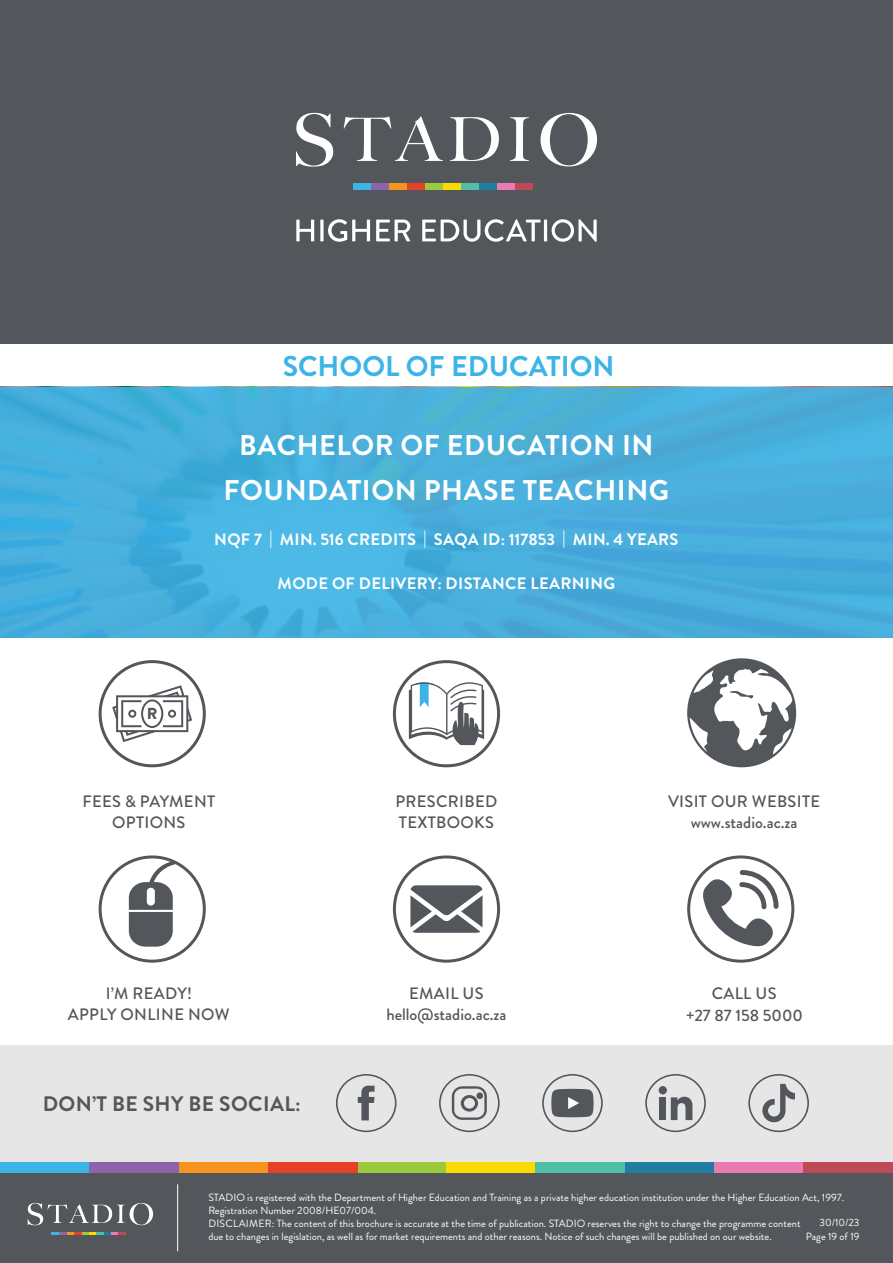
<style>
.page{position:relative;width:893px;height:1263px;background:#fff}
.page>*{position:absolute;margin:0;border:0;box-sizing:border-box;transform-origin:0 0}
.t1{font:700 28.5px/44.8px "Brandon Grotesque";letter-spacing:.02em;color:#fff;text-align:center}
.t2{font:700 28.5px "Brandon Grotesque";color:#3cb4e7}
.t3{font:700 21px "Brandon Grotesque";letter-spacing:.02em;color:#53575b}
.t4{font:500 16.5px/21px "Brandon Grotesque";letter-spacing:.02em;color:#53575b;text-align:center}
.t5{font:700 16.5px "Brandon Grotesque";letter-spacing:.02em;color:#fff}
.t6{font:500 16.5px/22.5px "Brandon Grotesque";color:#53575b;text-align:center}
.t7{font:900 15.9px "Brandon Grotesque";color:#53575b}
.t8{font:10.5px/12.8px "Brandon Grotesque";color:#fff}
</style>
<div class="page">
<div style="left:0;top:1172px;width:893px;height:91px;background:#53575b"></div>
<hr style="left:177px;top:1184px;width:1px;height:67px;background:#fff">
<svg style="left:28px;top:1203px;width:125px;height:22px"></svg>
<svg style="left:52px;top:1232px;width:74px;height:3px"></svg>
<div style="left:357px;top:1161px;width:89px;height:11px;background:#9aca3c"></div>
<div style="left:179px;top:1161px;width:89px;height:11px;background:#f7941e"></div>
<div style="left:625px;top:1161px;width:89px;height:11px;background:#207da2"></div>
<div style="left:0;top:1161px;width:89px;height:11px;background:#3cb4e7"></div>
<div style="left:89px;top:1161px;width:90px;height:11px;background:#8d64aa"></div>
<div style="left:268px;top:1161px;width:89px;height:11px;background:#e44126"></div>
<div style="left:446px;top:1161px;width:90px;height:11px;background:#fada00"></div>
<div style="left:536px;top:1161px;width:89px;height:11px;background:#4fbfa5"></div>
<div style="left:714px;top:1161px;width:90px;height:11px;background:#e97bb1"></div>
<div style="left:804px;top:1161px;width:89px;height:11px;background:#bf4956"></div>
<div style="left:0;top:0;width:893px;height:345px;background:#53575b"></div>
<svg style="left:296px;top:113px;width:37px;height:54px"></svg>
<svg style="left:344px;top:116px;width:99px;height:45px"></svg>
<svg style="left:450px;top:117px;width:49px;height:44px"></svg>
<svg style="left:510px;top:117px;width:19px;height:44px"></svg>
<svg style="left:541px;top:113px;width:56px;height:53px"></svg>
<div style="left:425px;top:184px;width:18px;height:6px;background:#9aca3c"></div>
<div style="left:389px;top:184px;width:18px;height:6px;background:#f7941e"></div>
<div style="left:479px;top:184px;width:18px;height:6px;background:#207da2"></div>
<div style="left:353px;top:184px;width:18px;height:6px;background:#3cb4e7"></div>
<div style="left:371px;top:184px;width:18px;height:6px;background:#8d64aa"></div>
<div style="left:407px;top:184px;width:18px;height:6px;background:#e44126"></div>
<div style="left:443px;top:184px;width:18px;height:6px;background:#fada00"></div>
<div style="left:461px;top:184px;width:18px;height:6px;background:#4fbfa5"></div>
<div style="left:497px;top:184px;width:17px;height:6px;background:#e97bb1"></div>
<div style="left:514px;top:184px;width:18px;height:6px;background:#bf4956"></div>
<svg style="left:296px;top:220px;width:18px;height:21px"></svg>
<svg style="left:320px;top:220px;width:4px;height:21px"></svg>
<svg style="left:328px;top:219px;width:42px;height:23px"></svg>
<svg style="left:376px;top:220px;width:34px;height:21px"></svg>
<svg style="left:422px;top:219px;width:118px;height:23px"></svg>
<hr style="left:544px;top:220px;width:3px;height:21px;background:#fff">
<svg style="left:552px;top:219px;width:45px;height:23px"></svg>
<div style="left:0;top:344px;width:893px;height:43px;background:#fff"></div>
<svg style="left:0;top:387px;width:893px;height:251px;background:#47aedc"></svg>
<div style="left:0;top:1045px;width:893px;height:117px;background:#e6e6e7"></div>
<svg style="left:336px;top:1074px;width:60px;height:58px"></svg>
<svg style="left:439px;top:1074px;width:61px;height:58px"></svg>
<svg style="left:645px;top:1074px;width:61px;height:58px"></svg>
<svg style="left:542px;top:1074px;width:61px;height:58px"></svg>
<svg style="left:129px;top:861px;width:47px;height:86px"></svg>
<div style="left:99px;top:855px;width:107px;height:108px;border:3px solid #53575b;border-radius:50%"></div>
<svg style="left:702px;top:870px;width:76px;height:76px"></svg>
<div style="left:687px;top:855px;width:107px;height:108px;border:3px solid #53575b;border-radius:50%"></div>
<svg style="left:410px;top:885px;width:72px;height:48px"></svg>
<div style="left:393px;top:855px;width:107px;height:108px;border:3px solid #53575b;border-radius:50%"></div>
<svg style="left:687px;top:658px;width:109px;height:109px"></svg>
<svg style="left:409px;top:682px;width:75px;height:63px"></svg>
<div style="left:393px;top:660px;width:107px;height:107px;border:3px solid #53575b;border-radius:50%"></div>
<div style="left:99px;top:660px;width:107px;height:107px;border:3px solid #53575b;border-radius:50%"></div>
<svg style="left:112px;top:685px;width:80px;height:57px"></svg>
<svg style="left:748px;top:1074px;width:61px;height:58px"></svg>
<h1 class="t2" style="left:283px;top:346px;width:333px">SCHOOL OF EDUCATION</h1>
<h3 class="t7" style="left:147px;top:702px;width:12px">R</h3>
<h1 class="t1" style="left:224px;top:423px;width:447px">BACHELOR OF EDUCATION IN<br>FOUNDATION PHASE TEACHING</h1>
<h3 class="t5" style="left:214px;top:527px;width:466px">NQF 7 | MIN. 516 CREDITS | SAQA ID: 117853 | MIN. 4 YEARS</h3>
<h3 class="t5" style="left:278px;top:572px;width:339px">MODE OF DELIVERY: DISTANCE LEARNING</h3>
<h3 class="t4" style="left:82px;top:791px;width:134px">FEES &amp; PAYMENT<br>OPTIONS</h3>
<h3 class="t4" style="left:395px;top:791px;width:103px;text-align:left">PRESCRIBED<br>TEXTBOOKS</h3>
<h3 class="t4" style="left:668px;top:791px;width:154px">VISIT OUR WEBSITE www.stadio.ac.za</h3>
<h3 class="t4" style="left:68px;top:983px;width:163px">I’M READY!<br>APPLY ONLINE NOW</h3>
<h3 class="t6" style="left:386px;top:983px;width:122px;line-height:21px">EMAIL US hello@stadio.ac.za</h3>
<h3 class="t6" style="left:685px;top:982px;width:119px">CALL US<br>+27 87 158 5000</h3>
<h2 class="t3" style="left:43px;top:1089px;width:260px">DON’T BE SHY BE SOCIAL:</h2>
<p class="t8" style="left:208px;top:1191px;width:637px">STADIO is registered with the Department of Higher Education and Training as a private higher education institution under the Higher Education Act, 1997.<br>Registration Number 2008/HE07/004.<br>DISCLAIMER: The content of this brochure is accurate at the time of publication. STADIO reserves the right to change the programme content<br>due to changes in legislation, as well as for market requirements and other reasons. Notice of such changes will be published on our website.</p>
<p class="t8" style="left:806px;top:1216px;width:55px;line-height:13.5px;text-align:right">30/10/23<br>Page 19 of 19</p>
</div>
